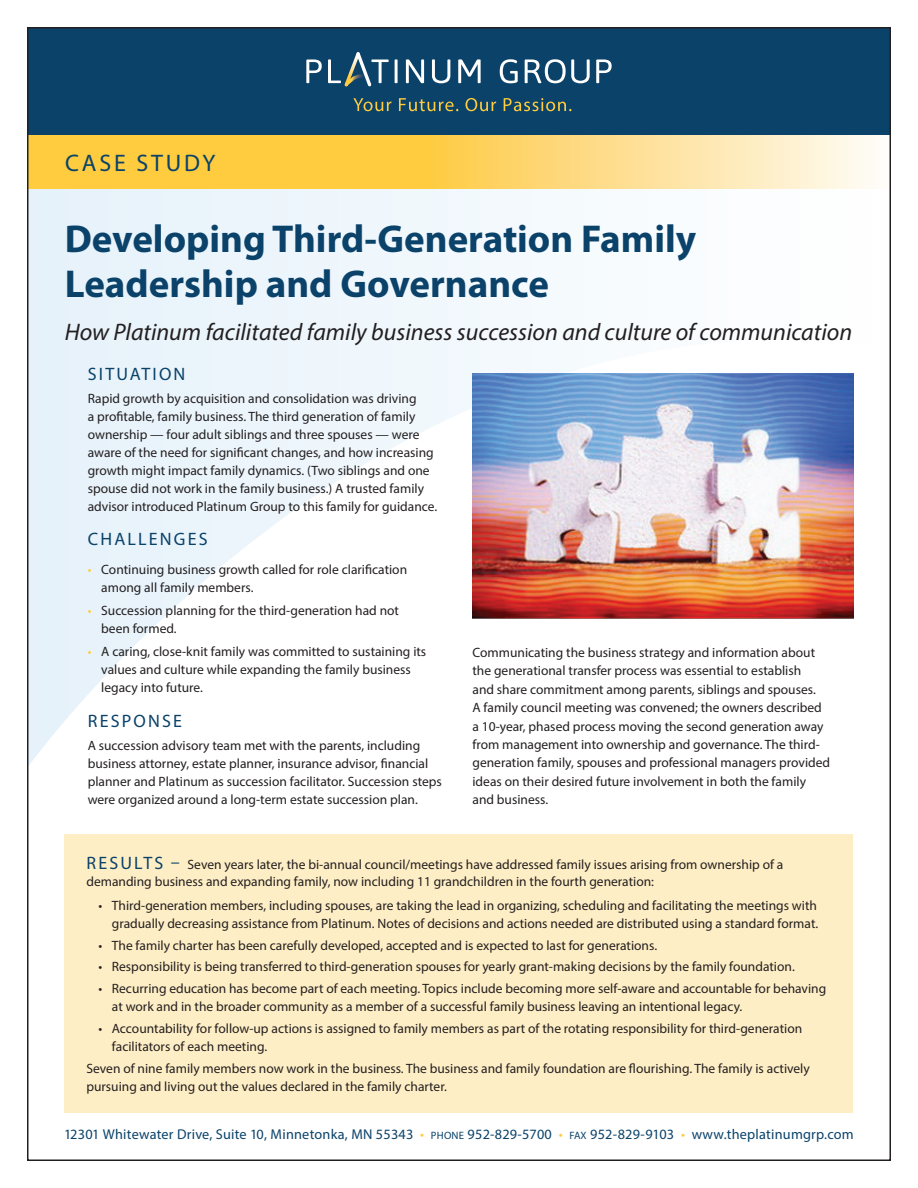
<style>
.page{position:relative;width:918px;height:1188px;background:#fff}
.page>*{position:absolute;margin:0;border:0;box-sizing:border-box;transform-origin:0 0}
.t1{font:700 39px/45px "Myriad Pro";color:#0a426a}
.t2{font:italic 24px "Myriad Pro";color:#231f20}
.t3{font:24px "Myriad Pro";letter-spacing:.12em;color:#0a426a}
.t4{font:18px "Myriad Pro";letter-spacing:.12em;color:#0a426a}
.t5{font:14.25px "Myriad Pro";letter-spacing:.015em;color:#0a426a}
.t6{font:13.5px/18px "Myriad Pro";color:#231f20}
.s1{color:#fecc3e}
.s2{font-size:18px;color:#0a426a}
.s3{font-size:10.65px}
</style>
<div class="page">
<svg style="left:30px;top:189px;width:824px;height:574px"></svg>
<div style="left:27px;top:27px;width:864px;height:108px;background:#0a426a"></div>
<svg style="left:500px;top:59px;width:18px;height:24px"></svg>
<svg style="left:525px;top:59px;width:65px;height:24px"></svg>
<svg style="left:596px;top:59px;width:16px;height:24px"></svg>
<svg style="left:306px;top:59px;width:16px;height:24px"></svg>
<svg style="left:395px;top:59px;width:3px;height:24px"></svg>
<svg style="left:406px;top:59px;width:18px;height:24px"></svg>
<svg style="left:432px;top:59px;width:18px;height:24px"></svg>
<svg style="left:458px;top:59px;width:23px;height:24px"></svg>
<svg style="left:353px;top:98px;width:38px;height:13px"></svg>
<svg style="left:399px;top:98px;width:59px;height:13px"></svg>
<svg style="left:465px;top:98px;width:31px;height:13px"></svg>
<svg style="left:504px;top:98px;width:67px;height:13px"></svg>
<svg style="left:328px;top:52px;width:61px;height:35px"></svg>
<svg style="left:30px;top:135px;width:845px;height:54px;background:#fed76f"></svg>
<div style="left:65px;top:834px;width:788px;height:278px;background:#feeec5"></div>
<img style="left:472px;top:374px;width:381px;height:245px">
<h2 class="t3" style="left:65px;top:148px;width:152px">CASE STUDY</h2>
<h1 class="t1" style="left:65px;top:215px;width:633px">Developing Third-Generation Family<br>Leadership and Governance</h1>
<h2 class="t2" style="left:65px;top:317px;width:789px">How Platinum facilitated family business succession and culture of communication</h2>
<h3 class="t4" style="left:88px;top:362px;width:99px">SITUATION</h3>
<p class="t6" style="left:88px;top:389px;width:351px">Rapid growth by acquisition and consolidation was driving<br>a profitable, family business. The third generation of family ownership — four adult siblings and three spouses — were aware of the need for significant changes, and how increasing growth might impact family dynamics. (Two siblings and one spouse did not work in the family business.) A trusted family advisor introduced Platinum Group to this family for guidance.</p>
<h3 class="t4" style="left:88px;top:528px;width:121px">CHALLENGES</h3>
<p class="t6" style="left:101px;top:560px;width:307px;text-indent:-14px"><span class="s1">•</span> Continuing business growth called for role clarification among all family members.</p>
<p class="t6" style="left:101px;top:601px;width:299px;text-indent:-14px"><span class="s1">•</span> Succession planning for the third-generation had not been formed.</p>
<p class="t6" style="left:101px;top:643px;width:327px;text-indent:-14px"><span class="s1">•</span> A caring, close-knit family was committed to sustaining its values and culture while expanding the family business legacy into future.</p>
<h3 class="t4" style="left:88px;top:709px;width:96px">RESPONSE</h3>
<p class="t6" style="left:88px;top:736px;width:356px">A succession advisory team met with the parents, including business attorney, estate planner, insurance advisor, financial planner and Platinum as succession facilitator. Succession steps were organized around a long-term estate succession plan.</p>
<p class="t6" style="left:472px;top:643px;width:359px">Communicating the business strategy and information about the generational transfer process was essential to establish<br>and share commitment among parents, siblings and spouses.<br>A family council meeting was convened; the owners described a 10-year, phased process moving the second generation away from management into ownership and governance. The third&shy;generation family, spouses and professional managers provided ideas on their desired future involvement in both the family and business.</p>
<p class="t6" style="left:86px;top:855px;width:699px"><span class="s2">RESULTS –</span> Seven years later, the bi-annual council/meetings have addressed family issues arising from ownership of a demanding business and expanding family, now including 11 grandchildren in the fourth generation:</p>
<p class="t6" style="left:98px;top:896px;width:721px;text-align:right">• Third-generation members, including spouses, are taking the lead in organizing, scheduling and facilitating the meetings with gradually decreasing assistance from Platinum. Notes of decisions and actions needed are distributed using a standard format.</p>
<p class="t6" style="left:98px;top:936px;width:560px">• The family charter has been carefully developed, accepted and is expected to last for generations.</p>
<p class="t6" style="left:98px;top:958px;width:698px">• Responsibility is being transferred to third-generation spouses for yearly grant-making decisions by the family foundation.</p>
<p class="t6" style="left:112px;top:979px;width:716px;text-indent:-14px">• Recurring education has become part of each meeting. Topics include becoming more self-aware and accountable for behaving at work and in the broader community as a member of a successful family business leaving an intentional legacy.</p>
<p class="t6" style="left:112px;top:1019px;width:692px;text-indent:-14px">• Accountability for follow-up actions is assigned to family members as part of the rotating responsibility for third-generation facilitators of each meeting.</p>
<p class="t6" style="left:86px;top:1059px;width:725px">Seven of nine family members now work in the business. The business and family foundation are flourishing. The family is actively pursuing and living out the values declared in the family charter.</p>
<p class="t5" style="left:64px;top:1126px;width:791px">12301 Whitewater Drive, Suite 10, Minnetonka, MN 55343 <span class="s1">•</span> <span class="s3">PHONE</span> 952-829-5700 <span class="s1">•</span> <span class="s3">FAX</span> 952-829-9103 <span class="s1">•</span> www.theplatinumgrp.com</p>
</div>
